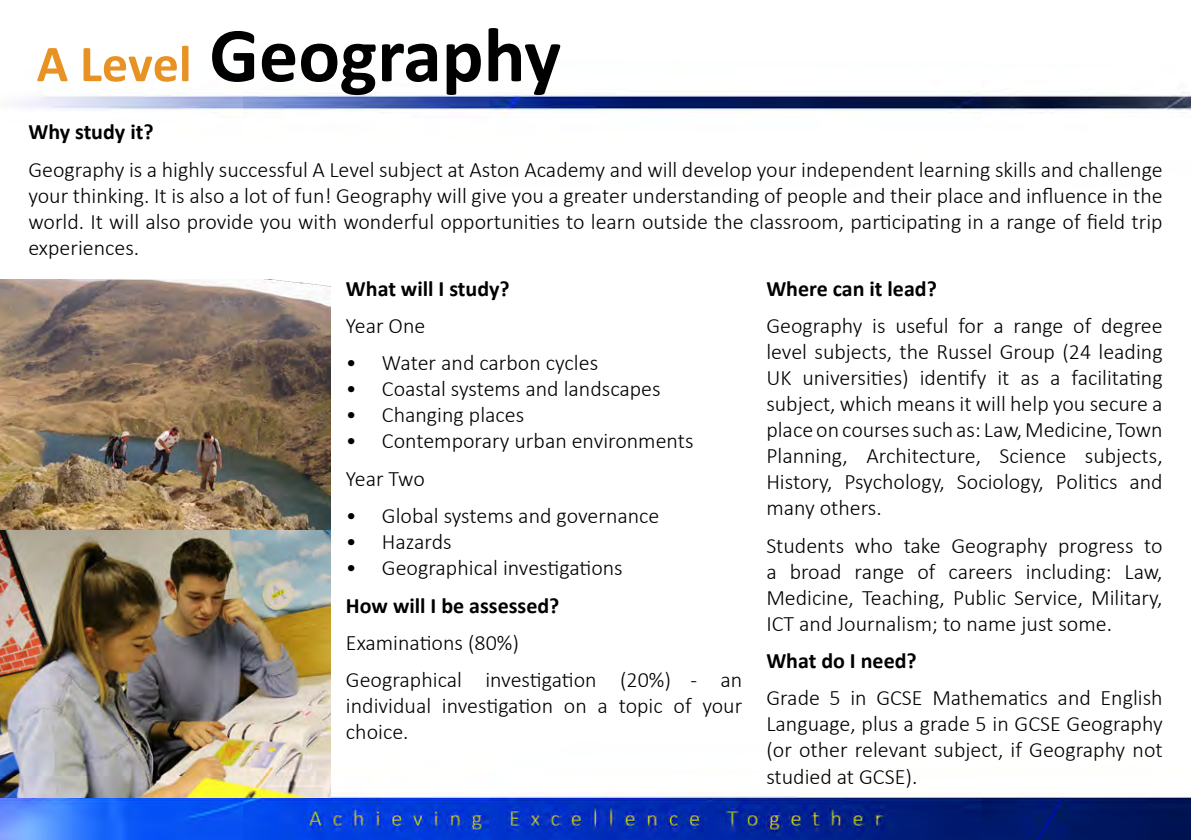
<style>
.page{position:relative;width:1191px;height:840px;background:#fff}
.page>*{position:absolute;margin:0;border:0;box-sizing:border-box;transform-origin:0 0}
.t1{font:700 78px "Calibri";color:#000}
.t2{font:300 22px/26px "Calibri";color:#000;text-align:justify}
.t3{font:700 22px "Calibri";color:#000}
.s1{font-size:52px;color:#e89224}
</style>
<div class="page">
<img style="left:0;top:91px;width:1191px;height:748px">
<img style="left:0;top:279px;width:331px;height:518px">
<h1 class="t1" style="left:37px;top:0;width:526px"><span class="s1">A Level</span> Geography</h1>
<p class="t3" style="left:28px;top:116px;width:127px">Why study it?</p>
<p class="t2" style="left:28px;top:156px;width:1135px">Geography is a highly successful A Level subject at Aston Academy and will develop your independent learning skills and challenge your thinking. It is also a lot of fun! Geography will give you a greater understanding of people and their place and influence in the world. It will also provide you with wonderful opportunities to learn outside the classroom, participating in a range of field trip experiences.</p>
<p class="t3" style="left:346px;top:272px;width:165px">What will I study?</p>
<p class="t2" style="left:346px;top:312px;width:81px">Year One</p>
<p class="t2" style="left:346px;top:349px;width:254px">• Water and carbon cycles</p>
<p class="t2" style="left:346px;top:375px;width:316px">• Coastal systems and landscapes</p>
<p class="t2" style="left:346px;top:401px;width:180px">• Changing places</p>
<p class="t2" style="left:346px;top:422px;width:349px;line-height:37.4px">• Contemporary urban environments<br>Year Two</p>
<p class="t2" style="left:346px;top:502px;width:315px">• Global systems and governance</p>
<p class="t2" style="left:346px;top:528px;width:107px">• Hazards</p>
<p class="t2" style="left:346px;top:554px;width:278px">• Geographical investigations</p>
<p class="t3" style="left:346px;top:589px;width:215px">How will I be assessed?</p>
<p class="t2" style="left:346px;top:623px;width:398px;line-height:37.4px">Examinations (80%)<br>Geographical investigation (20%) - an</p>
<p class="t2" style="left:346px;top:692px;width:398px">individual investigation on a topic of your choice.</p>
<p class="t3" style="left:766px;top:272px;width:172px">Where can it lead?</p>
<p class="t2" style="left:766px;top:312px;width:398px">Geography is useful for a range of degree level subjects, the Russel Group (24 leading UK universities) identify it as a facilitating subject, which means it will help you secure a place on courses such as: Law, Medicine, Town Planning, Architecture, Science subjects, History, Psychology, Sociology, Politics and many others.</p>
<p class="t2" style="left:766px;top:531px;width:398px">Students who take Geography progress to a broad range of careers including: Law, Medicine, Teaching, Public Service, Military, ICT and Journalism; to name just some.</p>
<p class="t3" style="left:766px;top:644px;width:152px">What do I need?</p>
<p class="t2" style="left:766px;top:684px;width:398px">Grade 5 in GCSE Mathematics and English Language, plus a grade 5 in GCSE Geography (or other relevant subject, if Geography not studied at GCSE).</p>
</div>
